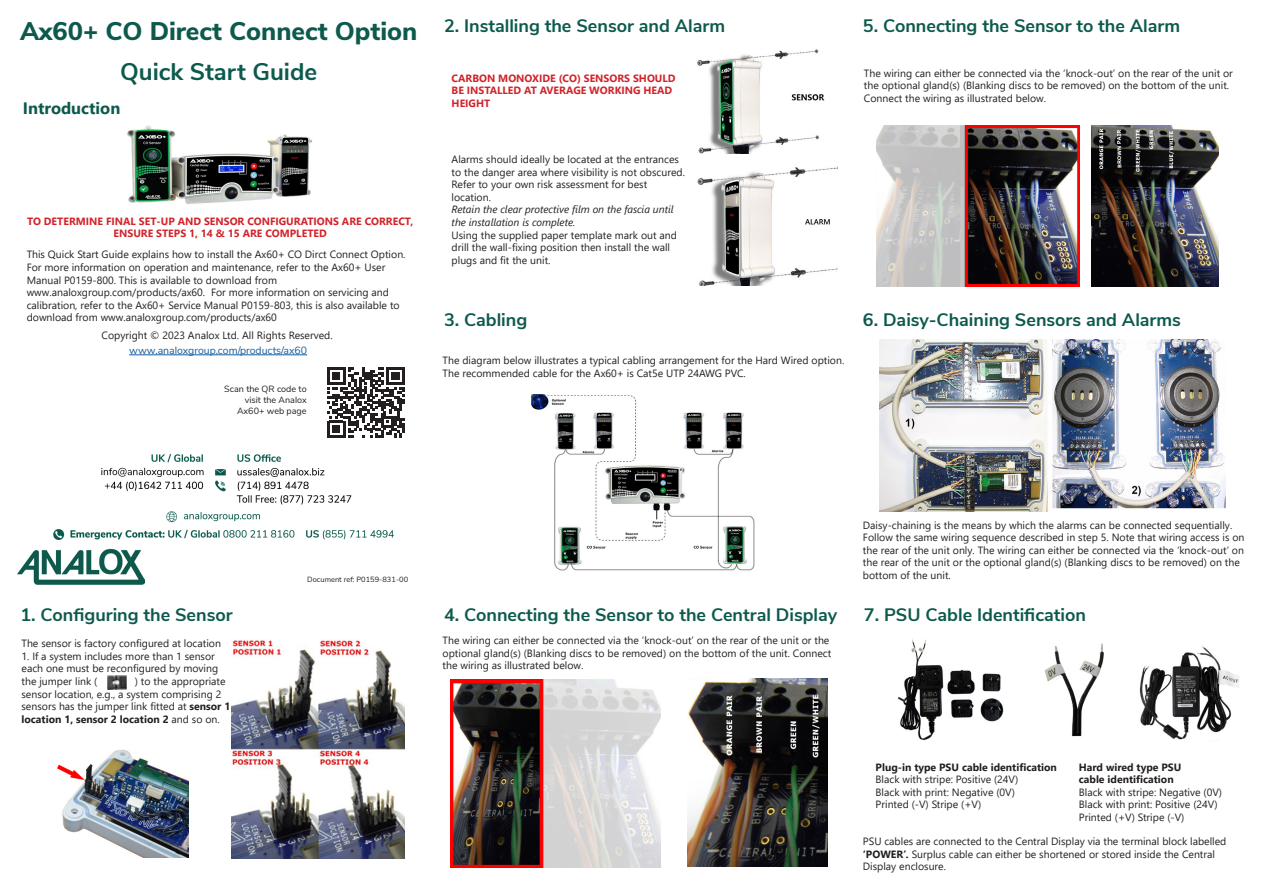
<style>
.page{position:relative;width:1263px;height:893px;background:#fff}
.page>*{position:absolute;margin:0;border:0;box-sizing:border-box;transform-origin:0 0}
.t1{font:800 25.5px "Nunito Sans";color:#0d5a4d}
.t2{font:700 24px "Nunito Sans";color:#0d5a4d}
.t3{font:700 18px "Nunito Sans";color:#0d5a4d}
.t4{font:700 16.5px "Segoe UI";color:#0d5a4d}
.t5{font:10.5px/12.6px "Segoe UI";color:#231f20}
.t6{font:700 10.5px/12.6px "Segoe UI";color:#d1232a;text-align:center}
.t7{font:italic 10.5px/12.6px "Segoe UI";color:#231f20}
.t8{font:700 10.5px "Segoe UI";color:#231f20}
.t9{font:10.5px "Nunito Sans";color:#175d9e}
.t10{font:9px/10.8px "Nunito Sans";color:#231f20;text-align:right}
.t11{font:7.5px "Nunito Sans";color:#231f20}
.s1{font-weight:700}
</style>
<div class="page">
<img style="left:17px;top:549px;width:128px;height:36px">
<svg style="left:327px;top:367px;width:78px;height:71px"></svg>
<hr style="left:129px;top:355px;width:178px;height:1px;background:#175d9e">
<img style="left:127px;top:125px;width:185px;height:79px">
<img style="left:53px;top:453px;width:341px;height:87px">
<img style="left:231px;top:639px;width:173px;height:219px">
<img style="left:107px;top:675px;width:19px;height:14px">
<img style="left:57px;top:750px;width:132px;height:107px">
<img style="left:697px;top:49px;width:128px;height:104px">
<img style="left:697px;top:167px;width:140px;height:119px">
<img style="left:531px;top:394px;width:224px;height:177px">
<img style="left:450px;top:679px;width:210px;height:188px">
<img style="left:688px;top:678px;width:140px;height:189px">
<img style="left:1091px;top:125px;width:127px;height:161px">
<img style="left:876px;top:125px;width:204px;height:161px">
<img style="left:880px;top:340px;width:345px;height:172px">
<img style="left:898px;top:639px;width:341px;height:102px">
<p class="t1" style="left:20px;top:12px;width:399px">Ax60+ CO Direct Connect Option</p>
<p class="t2" style="left:120px;top:54px;width:199px">Quick Start Guide</p>
<p class="t4" style="left:23px;top:92px;width:99px">Introduction</p>
<p class="t6" style="left:27px;top:214px;width:387px">TO DETERMINE FINAL SET-UP AND SENSOR CONFIGURATIONS ARE CORRECT,<br>ENSURE STEPS 1, 14 &amp; 15 ARE COMPLETED</p>
<p class="t5" style="left:27px;top:248px;width:380px">This Quick Start Guide explains how to install the Ax60+ CO Dirct Connect Option.<br>For more information on operation and maintenance, refer to the Ax60+ User<br>Manual P0159-800. This is available to download from</p>
<p class="t5" style="left:27px;top:285px;width:375px">www.analoxgroup.com/products/ax60. For more information on servicing and calibration, refer to the Ax60+ Service Manual P0159-803, this is also available to download from www.analoxgroup.com/products/ax60</p>
<p class="t5" style="left:102px;top:328px;width:233px">Copyright © 2023 Analox Ltd. All Rights Reserved.</p>
<p class="t9" style="left:129px;top:343px;width:179px">www.analoxgroup.com/products/ax60</p>
<p class="t10" style="left:224px;top:383px;width:84px">Scan the QR code to</p>
<p class="t10" style="left:237px;top:394px;width:71px">visit the Analox<br>Ax60+ web page</p>
<p class="t3" style="left:444px;top:13px;width:282px">2. Installing the Sensor and Alarm</p>
<p class="t6" style="left:452px;top:71px;width:226px;text-align:left">CARBON MONOXIDE (CO) SENSORS SHOULD<br>BE INSTALLED AT AVERAGE WORKING HEAD<br>HEIGHT</p>
<p class="t5" style="left:452px;top:152px;width:235px">Alarms should ideally be located at the entrances to the danger area where visibility is not obscured.<br>Refer to your own risk assessment for best</p>
<p class="t5" style="left:452px;top:190px;width:41px">location.</p>
<p class="t7" style="left:452px;top:202px;width:223px">Retain the clear protective film on the fascia until the installation is complete.</p>
<p class="t5" style="left:452px;top:228px;width:227px">Using the supplied paper template mark out and drill the wall-fixing position then install the wall plugs and fit the unit.</p>
<p class="t3" style="left:444px;top:306px;width:85px">3. Cabling</p>
<p class="t5" style="left:443px;top:353px;width:403px">The diagram below illustrates a typical cabling arrangement for the Hard Wired option.<br>The recommended cable for the Ax60+ is Cat5e UTP 24AWG PVC.</p>
<p class="t3" style="left:863px;top:13px;width:319px">5. Connecting the Sensor to the Alarm</p>
<p class="t5" style="left:864px;top:66px;width:370px">The wiring can either be connected via the ‘knock-out’ on the rear of the unit or the optional gland(s) (Blanking discs to be removed) on the bottom of the unit.<br>Connect the wiring as illustrated below.</p>
<p class="t3" style="left:863px;top:306px;width:320px">6. Daisy-Chaining Sensors and Alarms</p>
<p class="t3" style="left:20px;top:601px;width:214px">1. Configuring the Sensor</p>
<p class="t5" style="left:22px;top:636px;width:201px">The sensor is factory configured at location</p>
<p class="t5" style="left:22px;top:649px;width:198px">1. If a system includes more than 1 sensor each one must be reconfigured by moving the jumper link (</p>
<p class="t5" style="left:22px;top:674px;width:210px;text-indent:113px">) to the appropriate sensor location, e.g., a system comprising 2 sensors has the jumper link fitted at <span class="s1">sensor 1 location 1, sensor 2 location 2</span> and so on.</p>
<p class="t11" style="left:307px;top:573px;width:102px">Document ref: P0159-831-00</p>
<p class="t3" style="left:444px;top:601px;width:395px">4. Connecting the Sensor to the Central Display</p>
<p class="t5" style="left:443px;top:633px;width:390px">The wiring can either be connected via the ‘knock-out’ on the rear of the unit or the optional gland(s) (Blanking discs to be removed) on the bottom of the unit. Connect the wiring as illustrated below.</p>
<p class="t5" style="left:863px;top:518px;width:383px">Daisy-chaining is the means by which the alarms can be connected sequentially.<br>Follow the same wiring sequence described in step 5. Note that wiring access is on the rear of the unit only. The wiring can either be connected via the ‘knock-out’ on the rear of the unit or the optional gland(s) (Blanking discs to be removed) on the bottom of the unit.</p>
<p class="t3" style="left:864px;top:601px;width:223px">7. PSU Cable Identification</p>
<p class="t8" style="left:875px;top:757px;width:183px">Plug-in type PSU cable identification</p>
<p class="t5" style="left:875px;top:772px;width:144px">Black with stripe: Positive (24V)</p>
<p class="t5" style="left:875px;top:785px;width:141px">Black with print: Negative (0V)</p>
<p class="t5" style="left:875px;top:797px;width:107px">Printed (-V) Stripe (+V)</p>
<p class="t8" style="left:1079px;top:757px;width:104px">Hard wired type PSU</p>
<p class="t8" style="left:1079px;top:769px;width:96px">cable identification</p>
<p class="t5" style="left:1079px;top:785px;width:145px">Black with stripe: Negative (0V)</p>
<p class="t5" style="left:1079px;top:797px;width:140px">Black with print: Positive (24V)</p>
<p class="t5" style="left:1079px;top:810px;width:107px">Printed (+V) Stripe (-V)</p>
<p class="t5" style="left:863px;top:834px;width:365px">PSU cables are connected to the Central Display via the terminal block labelled <span class="s1">‘POWER’.</span> Surplus cable can either be shortened or stored inside the Central<br>Display enclosure.</p>
</div>
